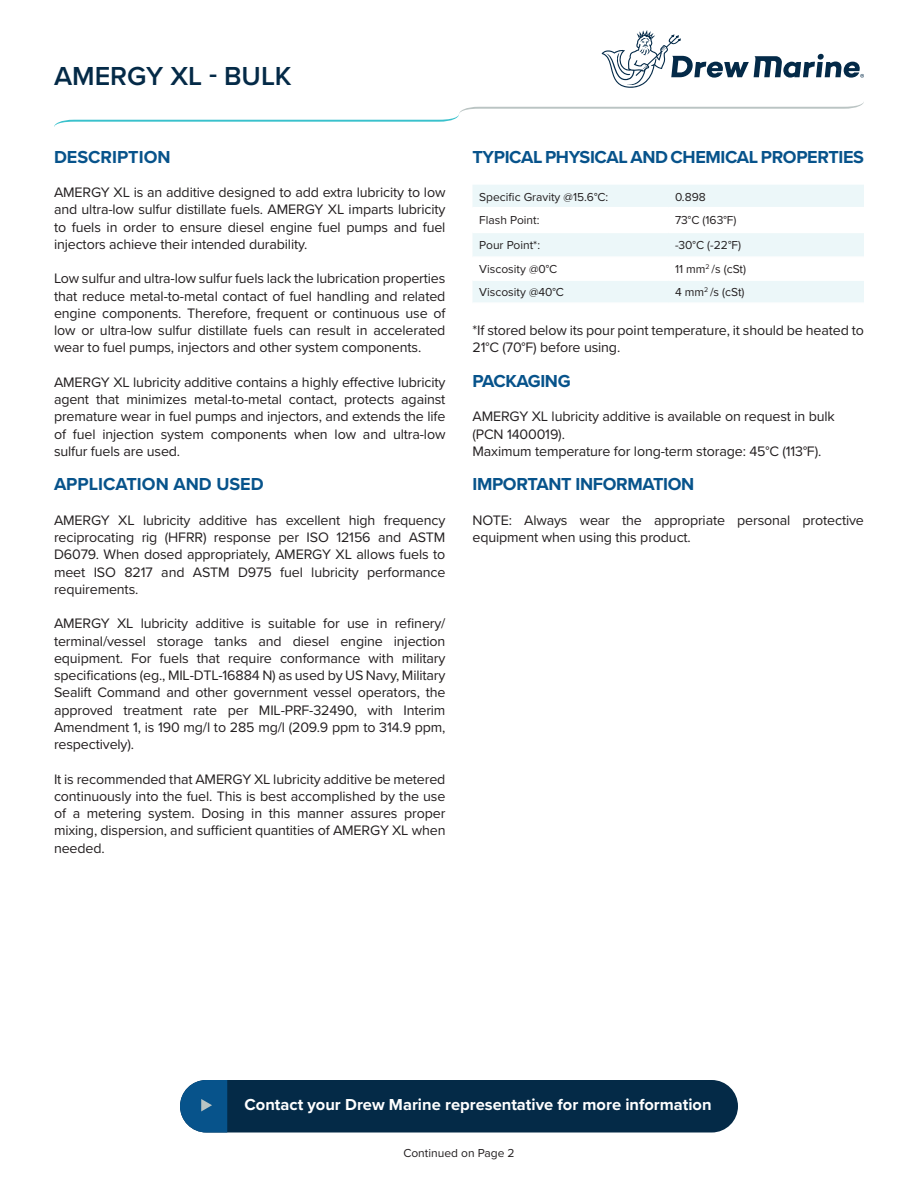
<style>
.page{position:relative;width:918px;height:1188px;background:#fff}
.page>*{position:absolute;margin:0;border:0;box-sizing:border-box;transform-origin:0 0}
.t1{font:600 27px "Proxima Nova";color:#042a47}
.t2{font:700 18px "Proxima Nova";letter-spacing:-.02em;color:#07538b}
.t3{font:700 18px "Proxima Nova";color:#07538b}
.t4{font:700 16.5px "Proxima Nova";color:#fff}
.t5{font:14.25px/17.2px "Proxima Nova";letter-spacing:-.01em;color:#231f20;text-align:justify}
.t6{font:12px "Proxima Nova";color:#231f20}
</style>
<div class="page">
<svg style="left:602px;top:30px;width:262px;height:58px"></svg>
<svg style="left:54px;top:102px;width:810px;height:25px"></svg>
<div style="left:180px;top:1080px;width:558px;height:52px;background:#042a47;border-radius:26px"></div>
<svg style="left:180px;top:1080px;width:47px;height:52px;background:#276999"></svg>
<div style="left:473px;top:185px;width:391px;height:117px;background:#ecf7f9"></div>
<svg style="left:473px;top:208px;width:391px;height:71px"></svg>
<hr style="left:472px;top:207px;width:196px;height:1px;background:#fff">
<hr style="left:668px;top:207px;width:196px;height:1px;background:#fff">
<hr style="left:472px;top:232px;width:196px;height:1px;background:#fff">
<hr style="left:668px;top:232px;width:196px;height:1px;background:#fff">
<hr style="left:472px;top:256px;width:196px;height:2px;background:#fff">
<hr style="left:668px;top:256px;width:196px;height:2px;background:#fff">
<hr style="left:472px;top:279px;width:196px;height:2px;background:#fff">
<hr style="left:668px;top:279px;width:196px;height:2px;background:#fff">
<h1 class="t1" style="left:54px;top:56px;width:239px">AMERGY XL - BULK</h1>
<p class="t3" style="left:54px;top:143px;width:118px">DESCRIPTION</p>
<p class="t5" style="left:54px;top:183px;width:393px">AMERGY XL is an additive designed to add extra lubricity to low and ultra-low sulfur distillate fuels. AMERGY XL imparts lubricity to fuels in order to ensure diesel engine fuel pumps and fuel injectors achieve their intended durability.</p>
<p class="t5" style="left:54px;top:269px;width:393px">Low sulfur and ultra-low sulfur fuels lack the lubrication properties that reduce metal-to-metal contact of fuel handling and related engine components. Therefore, frequent or continuous use of low or ultra-low sulfur distillate fuels can result in accelerated wear to fuel pumps, injectors and other system components.</p>
<p class="t5" style="left:54px;top:373px;width:393px">AMERGY XL lubricity additive contains a highly effective lubricity agent that minimizes metal-to-metal contact, protects against premature wear in fuel pumps and injectors, and extends the life of fuel injection system components when low and ultra-low sulfur fuels are used.</p>
<p class="t3" style="left:54px;top:471px;width:211px">APPLICATION AND USED</p>
<p class="t5" style="left:54px;top:511px;width:393px">AMERGY XL lubricity additive has excellent high frequency reciprocating rig (HFRR) response per ISO 12156 and ASTM D6079. When dosed appropriately, AMERGY XL allows fuels to meet ISO 8217 and ASTM D975 fuel lubricity performance requirements.</p>
<p class="t5" style="left:54px;top:614px;width:393px">AMERGY XL lubricity additive is suitable for use in refinery/ terminal/vessel storage tanks and diesel engine injection equipment. For fuels that require conformance with military specifications (eg., MIL-DTL-16884 N) as used by US Navy, Military Sealift Command and other government vessel operators, the approved treatment rate per MIL-PRF-32490, with Interim Amendment 1, is 190 mg/l to 285 mg/l (209.9 ppm to 314.9 ppm, respectively).</p>
<p class="t5" style="left:54px;top:770px;width:393px">It is recommended that AMERGY XL lubricity additive be metered continuously into the fuel. This is best accomplished by the use of a metering system. Dosing in this manner assures proper mixing, dispersion, and sufficient quantities of AMERGY XL when needed.</p>
<p class="t2" style="left:472px;top:143px;width:393px">TYPICAL PHYSICAL AND CHEMICAL PROPERTIES</p>
<p class="t6" style="left:479px;top:188px;width:131px">Specific Gravity @15.6°C:</p>
<p class="t6" style="left:675px;top:188px;width:32px">0.898</p>
<p class="t6" style="left:479px;top:211px;width:62px">Flash Point:</p>
<p class="t6" style="left:675px;top:211px;width:63px">73°C (163°F)</p>
<p class="t6" style="left:479px;top:236px;width:62px">Pour Point*:</p>
<p class="t6" style="left:675px;top:236px;width:68px">-30°C (-22°F)</p>
<p class="t6" style="left:479px;top:260px;width:80px">Viscosity @0°C</p>
<p class="t6" style="left:675px;top:260px;width:73px">11 mm<sup>2</sup> /s (cSt)</p>
<p class="t6" style="left:479px;top:283px;width:86px">Viscosity @40°C</p>
<p class="t6" style="left:675px;top:283px;width:71px">4 mm<sup>2</sup> /s (cSt)</p>
<p class="t5" style="left:472px;top:321px;width:393px">*If stored below its pour point temperature, it should be heated to<br>21°C (70°F) before using.</p>
<p class="t2" style="left:472px;top:368px;width:100px">PACKAGING</p>
<p class="t5" style="left:472px;top:407px;width:364px;text-align:left">AMERGY XL lubricity additive is available on request in bulk (PCN 1400019).<br>Maximum temperature for long-term storage: 45°C (113°F).</p>
<p class="t2" style="left:472px;top:471px;width:223px">IMPORTANT INFORMATION</p>
<p class="t5" style="left:472px;top:511px;width:393px">NOTE: Always wear the appropriate personal protective equipment when using this product.</p>
<p class="t4" style="left:245px;top:1092px;width:469px">Contact your Drew Marine representative for more information</p>
<p class="t6" style="left:403px;top:1144px;width:113px">Continued on Page 2</p>
</div>
